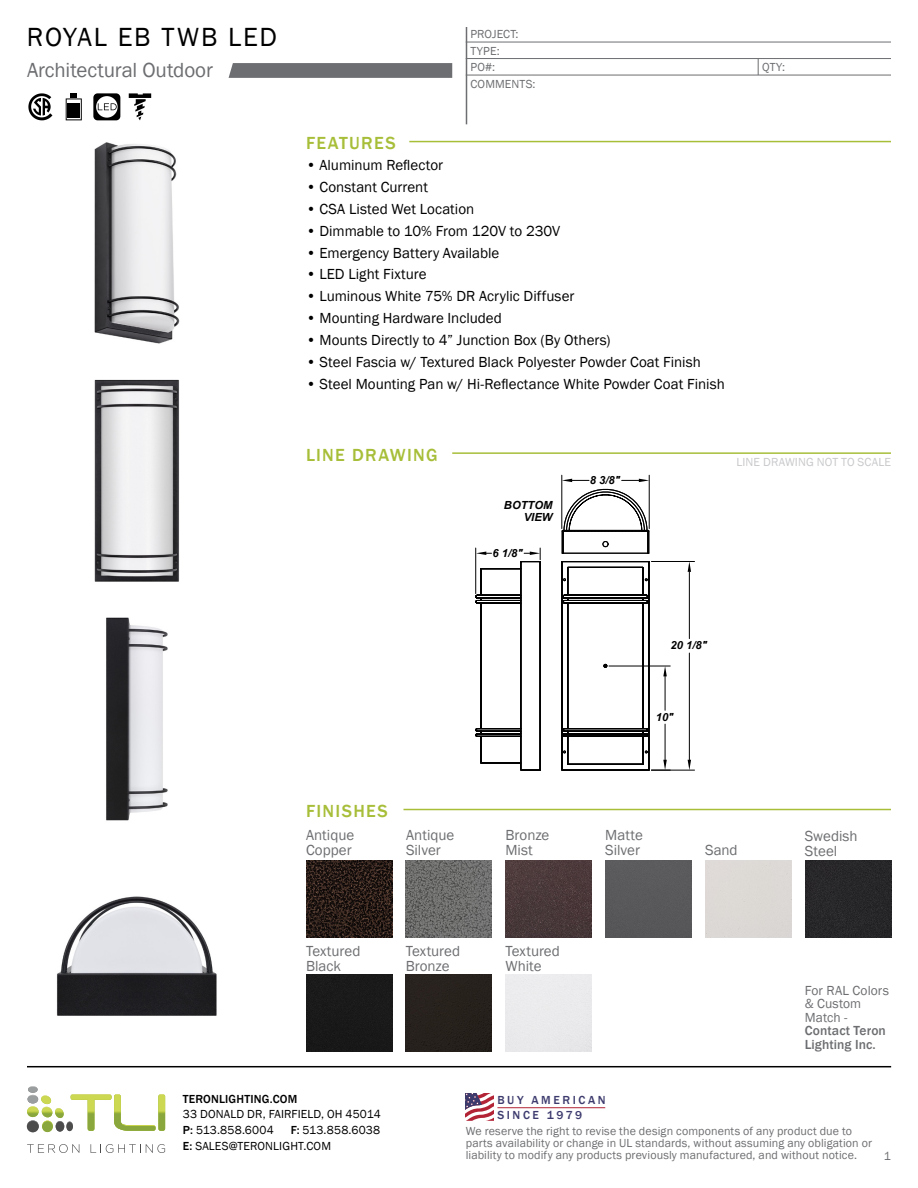
<style>
.page{position:relative;width:918px;height:1188px;background:#fff}
.page>*{position:absolute;margin:0;border:0;box-sizing:border-box;transform-origin:0 0}
.t1{font:27px "Franklin Gothic";letter-spacing:.06em;color:#000}
.t2{font:21px "Franklin Gothic";letter-spacing:-.005em;color:#6d6e71}
.t3{font:500 18px "Franklin Gothic";letter-spacing:.07em;color:#a7be39}
.t4{font:15px "Franklin Gothic";color:#000}
.t5{font:15px/15px "Franklin Gothic";color:#6d6e71}
.t6{font:13.5px/13.5px "Franklin Gothic";letter-spacing:.005em;color:#6d6e71}
.t7{font:500 13.5px/13.5px "Franklin Gothic";letter-spacing:.01em;color:#6d6e71}
.t8{font:12px/12px "Franklin Gothic";letter-spacing:.01em;color:#6d6e71}
.t9{font:12px/15.8px "Franklin Gothic";letter-spacing:.015em;color:#000}
.t10{font:12px "Franklin Gothic";letter-spacing:.01em;color:#c8c9cb}
.t11{font:500 12px/15px "Franklin Gothic";letter-spacing:.215em;color:#3d3b6e}
.t12{font:500 12px "Franklin Gothic";letter-spacing:.015em;color:#000}
.t13{font:italic 700 11.25px/11.6px "Arial";color:#010101;text-align:right}
.s1{font-weight:500}
</style>
<div class="page">
<hr style="left:409px;top:141px;width:482px;height:1px;background:#a7be39">
<hr style="left:452px;top:452px;width:439px;height:2px;background:#a7be39">
<hr style="left:404px;top:809px;width:487px;height:1px;background:#a7be39">
<svg style="left:758px;top:59px;width:1px;height:16px"></svg>
<svg style="left:129px;top:93px;width:22px;height:27px"></svg>
<svg style="left:66px;top:93px;width:16px;height:27px"></svg>
<svg style="left:93px;top:93px;width:27px;height:27px"></svg>
<svg style="left:28px;top:93px;width:24px;height:27px"></svg>
<img style="left:306px;top:860px;width:86px;height:77px">
<div style="left:306px;top:975px;width:86px;height:77px;background:#191919"></div>
<img style="left:406px;top:860px;width:86px;height:77px">
<div style="left:406px;top:975px;width:86px;height:77px;background:#26211d"></div>
<img style="left:506px;top:860px;width:86px;height:77px">
<div style="left:605px;top:860px;width:87px;height:77px;background:#59595b"></div>
<div style="left:805px;top:860px;width:86px;height:77px;background:#272729"></div>
<svg style="left:229px;top:63px;width:223px;height:15px"></svg>
<img style="left:94px;top:142px;width:86px;height:202px">
<hr style="left:562px;top:475px;width:1px;height:54px;background:#010101">
<hr style="left:649px;top:475px;width:1px;height:54px;background:#010101">
<hr style="left:651px;top:561px;width:44px;height:1px;background:#010101">
<hr style="left:651px;top:770px;width:44px;height:1px;background:#010101">
<hr style="left:689px;top:572px;width:1px;height:67px;background:#010101">
<hr style="left:689px;top:653px;width:1px;height:107px;background:#010101">
<svg style="left:688px;top:562px;width:3px;height:10px"></svg>
<svg style="left:688px;top:760px;width:3px;height:10px"></svg>
<svg style="left:475px;top:479px;width:195px;height:292px"></svg>
<img style="left:94px;top:379px;width:86px;height:203px">
<img style="left:106px;top:617px;width:62px;height:204px">
<img style="left:27px;top:896px;width:219px;height:170px">
<hr style="left:466px;top:27px;width:1px;height:97px;background:#6d6e71">
<hr style="left:466px;top:42px;width:425px;height:1px;background:#6d6e71">
<hr style="left:466px;top:58px;width:425px;height:1px;background:#6d6e71">
<hr style="left:466px;top:75px;width:425px;height:1px;background:#6d6e71">
<hr style="left:27px;top:1066px;width:864px;height:1px;background:#000">
<svg style="left:27px;top:1086px;width:138px;height:46px"></svg>
<svg style="left:27px;top:1144px;width:52px;height:9px"></svg>
<svg style="left:91px;top:1144px;width:74px;height:9px"></svg>
<svg style="left:466px;top:1093px;width:28px;height:28px"></svg>
<hr style="left:497px;top:1107px;width:108px;height:1px;background:#b22335">
<h1 class="t1" style="left:27px;top:20px;width:252px">ROYAL EB TWB LED</h1>
<h2 class="t2" style="left:27px;top:57px;width:187px">Architectural Outdoor</h2>
<p class="t3" style="left:306px;top:132px;width:91px">FEATURES</p>
<p class="t8" style="left:470px;top:26px;width:50px;line-height:16.4px">PROJECT:<br>TYPE:</p>
<p class="t8" style="left:470px;top:78px;width:67px">COMMENTS:</p>
<p class="t8" style="left:470px;top:61px;width:26px">PO#:</p>
<p class="t4" style="left:306px;top:156px;width:139px">• Aluminum Reflector</p>
<p class="t4" style="left:306px;top:178px;width:124px">• Constant Current</p>
<p class="t4" style="left:306px;top:199px;width:170px">• CSA Listed Wet Location</p>
<p class="t4" style="left:306px;top:221px;width:256px">• Dimmable to 10% From 120V to 230V</p>
<p class="t4" style="left:306px;top:243px;width:195px">• Emergency Battery Available</p>
<p class="t4" style="left:306px;top:265px;width:122px">• LED Light Fixture</p>
<p class="t4" style="left:306px;top:287px;width:270px">• Luminous White 75% DR Acrylic Diffuser</p>
<p class="t4" style="left:306px;top:309px;width:197px">• Mounting Hardware Included</p>
<p class="t4" style="left:306px;top:331px;width:306px">• Mounts Directly to 4” Junction Box (By Others)</p>
<p class="t4" style="left:306px;top:353px;width:396px">• Steel Fascia w/ Textured Black Polyester Powder Coat Finish</p>
<p class="t4" style="left:306px;top:375px;width:420px">• Steel Mounting Pan w/ Hi-Reflectance White Powder Coat Finish</p>
<p class="t8" style="left:762px;top:61px;width:24px">QTY:</p>
<p class="t3" style="left:306px;top:444px;width:133px">LINE DRAWING</p>
<p class="t13" style="left:504px;top:500px;width:50px">BOTTOM<br>VIEW</p>
<p class="t13" style="left:493px;top:548px;width:32px">6 1/8"</p>
<p class="t13" style="left:590px;top:475px;width:32px">8 3/8"</p>
<p class="t10" style="left:737px;top:455px;width:156px">LINE DRAWING NOT TO SCALE</p>
<p class="t13" style="left:671px;top:640px;width:38px">20 1/8"</p>
<p class="t13" style="left:656px;top:711px;width:19px">10"</p>
<p class="t3" style="left:306px;top:800px;width:83px">FINISHES</p>
<p class="t5" style="left:306px;top:828px;width:50px">Antique<br>Copper</p>
<p class="t5" style="left:406px;top:828px;width:50px">Antique<br>Silver</p>
<p class="t5" style="left:506px;top:828px;width:45px">Bronze<br>Mist</p>
<p class="t5" style="left:605px;top:828px;width:39px">Matte<br>Silver</p>
<p class="t5" style="left:705px;top:843px;width:34px">Sand</p>
<p class="t5" style="left:805px;top:829px;width:54px">Swedish<br>Steel</p>
<p class="t5" style="left:306px;top:943px;width:56px">Textured<br>Black</p>
<p class="t5" style="left:406px;top:943px;width:56px">Textured<br>Bronze</p>
<p class="t5" style="left:506px;top:943px;width:56px">Textured<br>White</p>
<p class="t6" style="left:805px;top:984px;width:86px">For RAL Colors &amp; Custom<br>Match -</p>
<p class="t7" style="left:805px;top:1024px;width:83px">Contact Teron<br>Lighting Inc.</p>
<p class="t12" style="left:183px;top:1091px;width:116px">TERONLIGHTING.COM</p>
<p class="t9" style="left:183px;top:1107px;width:200px">33 DONALD DR, FAIRFIELD, OH 45014<br><span class="s1">P:</span> 513.858.6004</p>
<p class="t11" style="left:497px;top:1093px;width:110px">BUY AMERICAN<br>SINCE 1979</p>
<p class="t9" style="left:183px;top:1123px;width:199px;text-indent:108px"><span class="s1">F:</span> 513.858.6038<br><span class="s1">E:</span> SALES@TERONLIGHT.COM</p>
<p class="t8" style="left:466px;top:1125px;width:408px">We reserve the right to revise the design components of any product due to parts availability or change in UL standards, without assuming any obligation or liability to modify any products previously manufactured, and without notice.</p>
<p class="t8" style="left:884px;top:1150px;width:9px">1</p>
</div>
